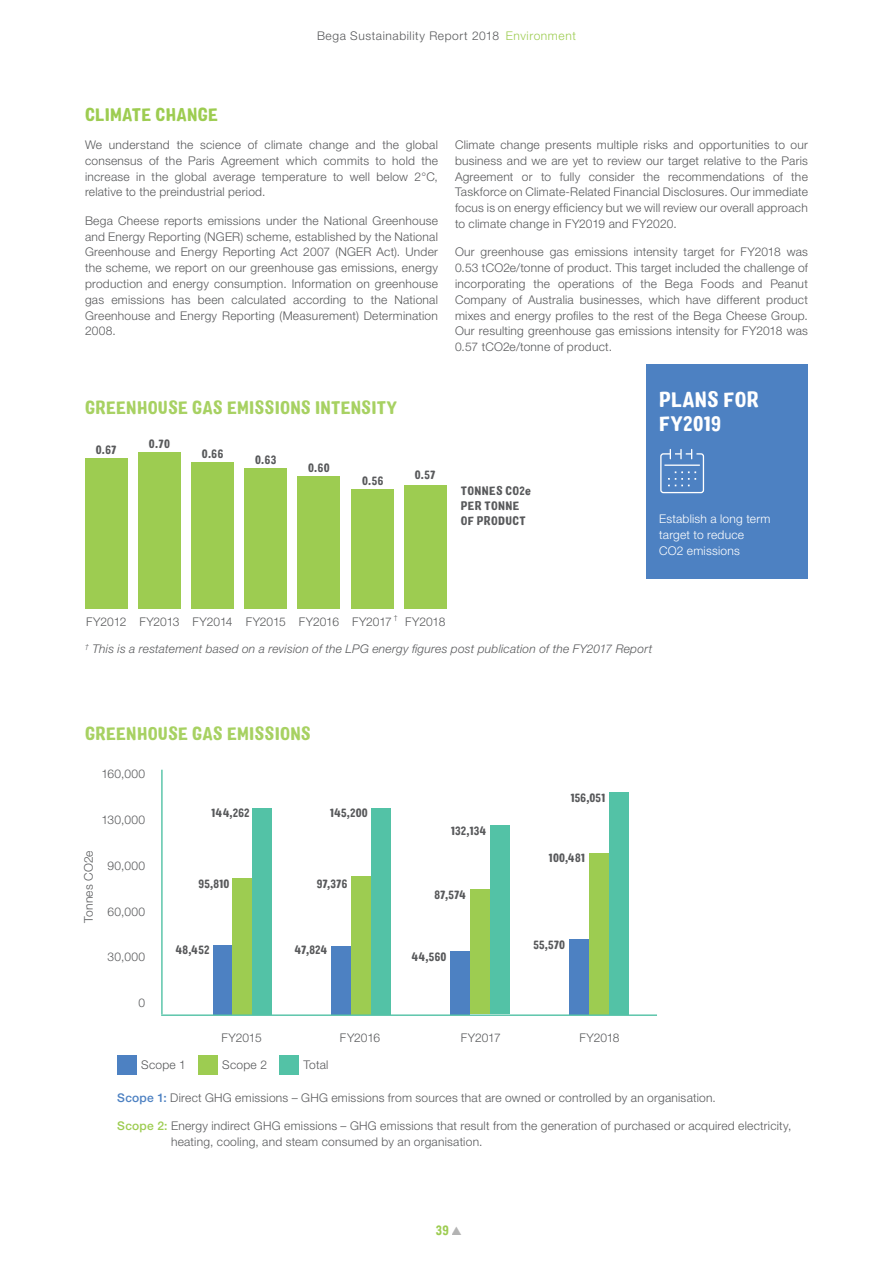
<style>
.page{position:relative;width:893px;height:1263px;background:#fff}
.page>*{position:absolute;margin:0;border:0;box-sizing:border-box;transform-origin:0 0}
.Body_Left_Aligned{font:21px/24px "Colby Nr Blk";letter-spacing:.015em;color:#fff}
.Body_Left_Aligned-2{font:18px "Colby Nr Blk";letter-spacing:.01em;color:#a7d162}
.Body_Copy{font:18px "Colby Nr Blk";letter-spacing:.015em;color:#9dcc51}
.t1{font:13.5px "Colby Nr Blk";color:#9dcc51}
.Body_Copy-2{font:300 12px/15.8px "Helvetica Neue LT Std";letter-spacing:.02em;color:#58595b;text-align:justify}
.Body_Left_Aligned-3{font:300 12px/15.8px "Helvetica Neue LT Std";letter-spacing:.02em;color:#58595b}
.Body_Left_Aligned-4{font:12px/15px "Colby Nr Blk";letter-spacing:.02em;color:#58595b}
.Body_Left_Aligned-5{font:italic 300 12px "Helvetica Neue LT Std";letter-spacing:.015em;color:#58595b}
.Body_Copy-3{font:300 12px/15.8px "Helvetica Neue LT Std";letter-spacing:.02em;color:#fff}
.Body_Copy-4{font:300 12px "Helvetica Neue LT Std";letter-spacing:.05em;color:#58595b}
.Body_Left_Aligned-6{font:300 7.05px "Helvetica Neue LT Std";color:#58595b}
.s1{color:#9dcc51}
.s2{font-weight:500;color:#4d81c2}
.s3{font-weight:500;color:#9dcc51}
</style>
<div class="page">
<div style="left:646px;top:364px;width:162px;height:215px;background:#4d81c2"></div>
<svg style="left:660px;top:449px;width:45px;height:45px"></svg>
<div style="left:85px;top:458px;width:43px;height:151px;background:#9dcc51"></div>
<div style="left:138px;top:452px;width:43px;height:157px;background:#9dcc51"></div>
<div style="left:191px;top:463px;width:43px;height:146px;background:#9dcc51"></div>
<div style="left:244px;top:468px;width:43px;height:141px;background:#9dcc51"></div>
<div style="left:298px;top:476px;width:42px;height:133px;background:#9dcc51"></div>
<div style="left:351px;top:489px;width:43px;height:120px;background:#9dcc51"></div>
<div style="left:404px;top:485px;width:42px;height:124px;background:#9dcc51"></div>
<div style="left:213px;top:945px;width:20px;height:69px;background:#4d81c2"></div>
<div style="left:331px;top:946px;width:20px;height:68px;background:#4d81c2"></div>
<div style="left:450px;top:951px;width:20px;height:63px;background:#4d81c2"></div>
<div style="left:569px;top:939px;width:20px;height:75px;background:#4d81c2"></div>
<div style="left:233px;top:878px;width:19px;height:136px;background:#9dcc51"></div>
<div style="left:351px;top:875px;width:20px;height:139px;background:#9dcc51"></div>
<div style="left:470px;top:889px;width:20px;height:125px;background:#9dcc51"></div>
<div style="left:589px;top:853px;width:20px;height:161px;background:#9dcc51"></div>
<div style="left:252px;top:808px;width:20px;height:206px;background:#53c2a6"></div>
<div style="left:371px;top:808px;width:20px;height:206px;background:#53c2a6"></div>
<div style="left:490px;top:825px;width:20px;height:189px;background:#53c2a6"></div>
<div style="left:609px;top:792px;width:19px;height:222px;background:#53c2a6"></div>
<div style="left:117px;top:1055px;width:20px;height:20px;background:#4d81c2"></div>
<div style="left:198px;top:1055px;width:20px;height:20px;background:#9dcc51"></div>
<div style="left:279px;top:1055px;width:20px;height:20px;background:#53c2a6"></div>
<hr style="left:161px;top:770px;width:2px;height:244px;background:#53c2a6">
<hr style="left:161px;top:1014px;width:496px;height:2px;background:#53c2a6">
<p class="Body_Copy-4" style="left:317px;top:29px;width:260px">Bega Sustainability Report 2018 <span class="s1">Environment</span></p>
<p class="Body_Copy" style="left:85px;top:103px;width:135px">CLIMATE CHANGE</p>
<p class="Body_Copy-2" style="left:85px;top:137px;width:354px">We understand the science of climate change and the global consensus of the Paris Agreement which commits to hold the increase in the global average temperature to well below 2°C, relative to the preindustrial period.</p>
<p class="Body_Copy-2" style="left:85px;top:213px;width:354px">Bega Cheese reports emissions under the National Greenhouse and Energy Reporting (NGER) scheme, established by the National Greenhouse and Energy Reporting Act 2007 (NGER Act). Under the scheme, we report on our greenhouse gas emissions, energy production and energy consumption. Information on greenhouse gas emissions has been calculated according to the National Greenhouse and Energy Reporting (Measurement) Determination 2008.</p>
<p class="Body_Left_Aligned-2" style="left:85px;top:396px;width:314px">GREENHOUSE GAS EMISSIONS INTENSITY</p>
<p class="Body_Left_Aligned-4" style="left:96px;top:442px;width:23px">0.67</p>
<p class="Body_Left_Aligned-4" style="left:149px;top:436px;width:23px">0.70</p>
<p class="Body_Left_Aligned-4" style="left:202px;top:447px;width:23px">0.66</p>
<p class="Body_Left_Aligned-4" style="left:255px;top:452px;width:23px">0.63</p>
<p class="Body_Left_Aligned-4" style="left:308px;top:460px;width:23px">0.60</p>
<p class="Body_Left_Aligned-4" style="left:362px;top:473px;width:23px">0.56</p>
<p class="Body_Left_Aligned-4" style="left:415px;top:467px;width:23px">0.57</p>
<p class="Body_Copy-2" style="left:455px;top:137px;width:354px">Climate change presents multiple risks and opportunities to our business and we are yet to review our target relative to the Paris Agreement or to fully consider the recommendations of the Taskforce on Climate-Related Financial Disclosures. Our immediate focus is on energy efficiency but we will review our overall approach to climate change in FY2019 and FY2020.</p>
<p class="Body_Copy-2" style="left:455px;top:244px;width:354px">Our greenhouse gas emissions intensity target for FY2018 was 0.53 tCO2e/tonne of product. This target included the challenge of incorporating the operations of the Bega Foods and Peanut Company of Australia businesses, which have different product mixes and energy profiles to the rest of the Bega Cheese Group.<br>Our resulting greenhouse gas emissions intensity for FY2018 was 0.57 tCO2e/tonne of product.</p>
<p class="Body_Left_Aligned-4" style="left:461px;top:484px;width:72px">TONNES CO2e<br>PER TONNE<br>OF PRODUCT</p>
<p class="Body_Left_Aligned" style="left:659px;top:387px;width:101px">PLANS FOR<br>FY2019</p>
<p class="Body_Copy-3" style="left:659px;top:511px;width:113px">Establish a long term target to reduce<br>CO2 emissions</p>
<p class="Body_Left_Aligned-3" style="left:86px;top:613px;width:42px">FY2012</p>
<p class="Body_Left_Aligned-3" style="left:139px;top:613px;width:42px">FY2013</p>
<p class="Body_Left_Aligned-3" style="left:193px;top:613px;width:42px">FY2014</p>
<p class="Body_Left_Aligned-3" style="left:246px;top:613px;width:42px">FY2015</p>
<p class="Body_Left_Aligned-3" style="left:299px;top:613px;width:42px">FY2016</p>
<p class="Body_Left_Aligned-3" style="left:352px;top:613px;width:41px">FY2017</p>
<p class="Body_Left_Aligned-6" style="left:394px;top:613px;width:5px">†</p>
<p class="Body_Left_Aligned-3" style="left:405px;top:613px;width:42px">FY2018</p>
<p class="Body_Left_Aligned-5" style="left:85px;top:641px;width:569px"><sup>†</sup> This is a restatement based on a revision of the LPG energy figures post publication of the FY2017 Report</p>
<p class="Body_Left_Aligned-2" style="left:85px;top:722px;width:227px">GREENHOUSE GAS EMISSIONS</p>
<p class="Body_Left_Aligned-3" style="left:101px;top:766px;width:45px">160,000</p>
<p class="Body_Left_Aligned-3" style="left:101px;top:812px;width:45px">130,000</p>
<p class="Body_Left_Aligned-3" style="left:107px;top:857px;width:39px">90,000</p>
<p class="Body_Left_Aligned-3" style="left:108px;top:903px;width:39px">60,000</p>
<p class="Body_Left_Aligned-3" style="left:108px;top:949px;width:39px">30,000</p>
<p class="Body_Left_Aligned-3" style="left:139px;top:995px;width:8px">0</p>
<p class="Body_Left_Aligned-4" style="left:211px;top:806px;width:40px">144,262</p>
<p class="Body_Left_Aligned-4" style="left:330px;top:806px;width:39px">145,200</p>
<p class="Body_Copy-2" style="left:81px;top:923px;width:74px;rotate:-90deg">Tonnes CO2e</p>
<p class="Body_Left_Aligned-4" style="left:199px;top:876px;width:32px">95,810</p>
<p class="Body_Left_Aligned-4" style="left:317px;top:876px;width:32px">97,376</p>
<p class="Body_Left_Aligned-4" style="left:175px;top:943px;width:35px">48,452</p>
<p class="Body_Left_Aligned-4" style="left:294px;top:943px;width:35px">47,824</p>
<p class="Body_Left_Aligned-4" style="left:451px;top:823px;width:37px">132,134</p>
<p class="Body_Left_Aligned-4" style="left:435px;top:887px;width:33px">87,574</p>
<p class="Body_Left_Aligned-4" style="left:412px;top:949px;width:36px">44,560</p>
<p class="Body_Left_Aligned-4" style="left:570px;top:790px;width:36px">156,051</p>
<p class="Body_Left_Aligned-4" style="left:549px;top:851px;width:38px">100,481</p>
<p class="Body_Left_Aligned-4" style="left:533px;top:937px;width:33px">55,570</p>
<p class="Body_Left_Aligned-3" style="left:221px;top:1030px;width:42px">FY2015</p>
<p class="Body_Left_Aligned-3" style="left:340px;top:1030px;width:42px">FY2016</p>
<p class="Body_Left_Aligned-3" style="left:461px;top:1030px;width:41px">FY2017</p>
<p class="Body_Left_Aligned-3" style="left:579px;top:1030px;width:42px">FY2018</p>
<p class="Body_Left_Aligned-3" style="left:141px;top:1056px;width:46px">Scope 1</p>
<p class="Body_Left_Aligned-3" style="left:222px;top:1056px;width:46px">Scope 2</p>
<p class="Body_Left_Aligned-3" style="left:303px;top:1056px;width:27px">Total</p>
<p class="Body_Left_Aligned-3" style="left:117px;top:1089px;width:600px"><span class="s2">Scope 1:</span> Direct GHG emissions – GHG emissions from sources that are owned or controlled by an organisation.</p>
<p class="Body_Left_Aligned-3" style="left:171px;top:1118px;width:622px;text-indent:-54px"><span class="s3">Scope 2:</span> Energy indirect GHG emissions – GHG emissions that result from the generation of purchased or acquired electricity, heating, cooling, and steam consumed by an organisation.</p>
<p class="t1" style="left:436px;top:1221px;width:14px">39</p>
</div>
